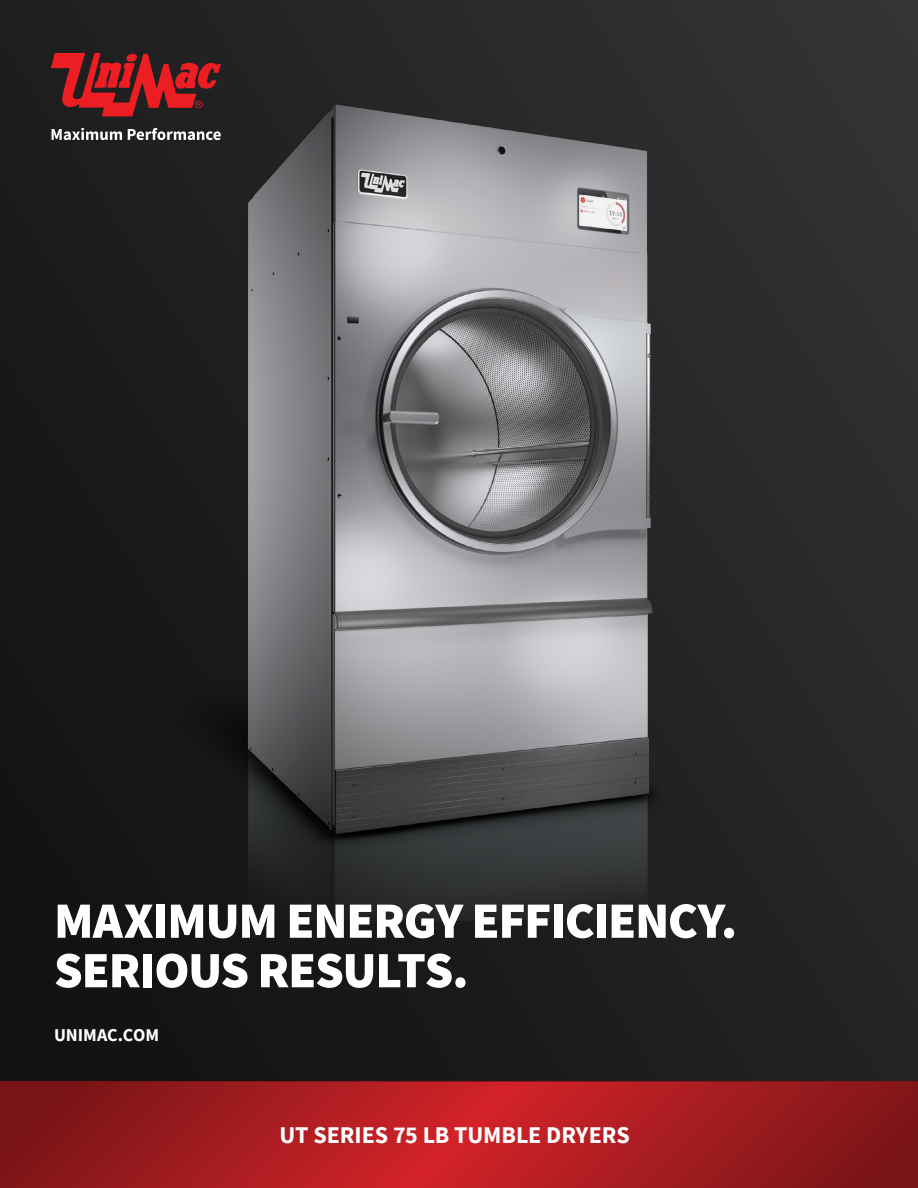
<style>
.page{position:relative;width:918px;height:1188px;background:#fff}
.page>*{position:absolute;margin:0;border:0;box-sizing:border-box;transform-origin:0 0}
.t1{font:900 51px/49.5px "Source Sans Pro";letter-spacing:-.025em;color:#fff}
.t2{font:700 24px "Source Sans Pro";letter-spacing:-.005em;color:#fff}
.t3{font:700 18px "Source Sans Pro";color:#fff}
</style>
<div class="page">
<img style="left:0;top:0;width:918px;height:1082px">
<svg style="left:0;top:1082px;width:918px;height:106px;background:#a31b1f"></svg>
<img style="left:0;top:23px;width:860px;height:897px">
<p class="t1" style="left:54px;top:895px;width:685px">MAXIMUM ENERGY EFFICIENCY.<br>SERIOUS RESULTS.</p>
<p class="t3" style="left:54px;top:1023px;width:107px">UNIMAC.COM</p>
<p class="t2" style="left:279px;top:1119px;width:352px">UT SERIES 75 LB TUMBLE DRYERS</p>
</div>
